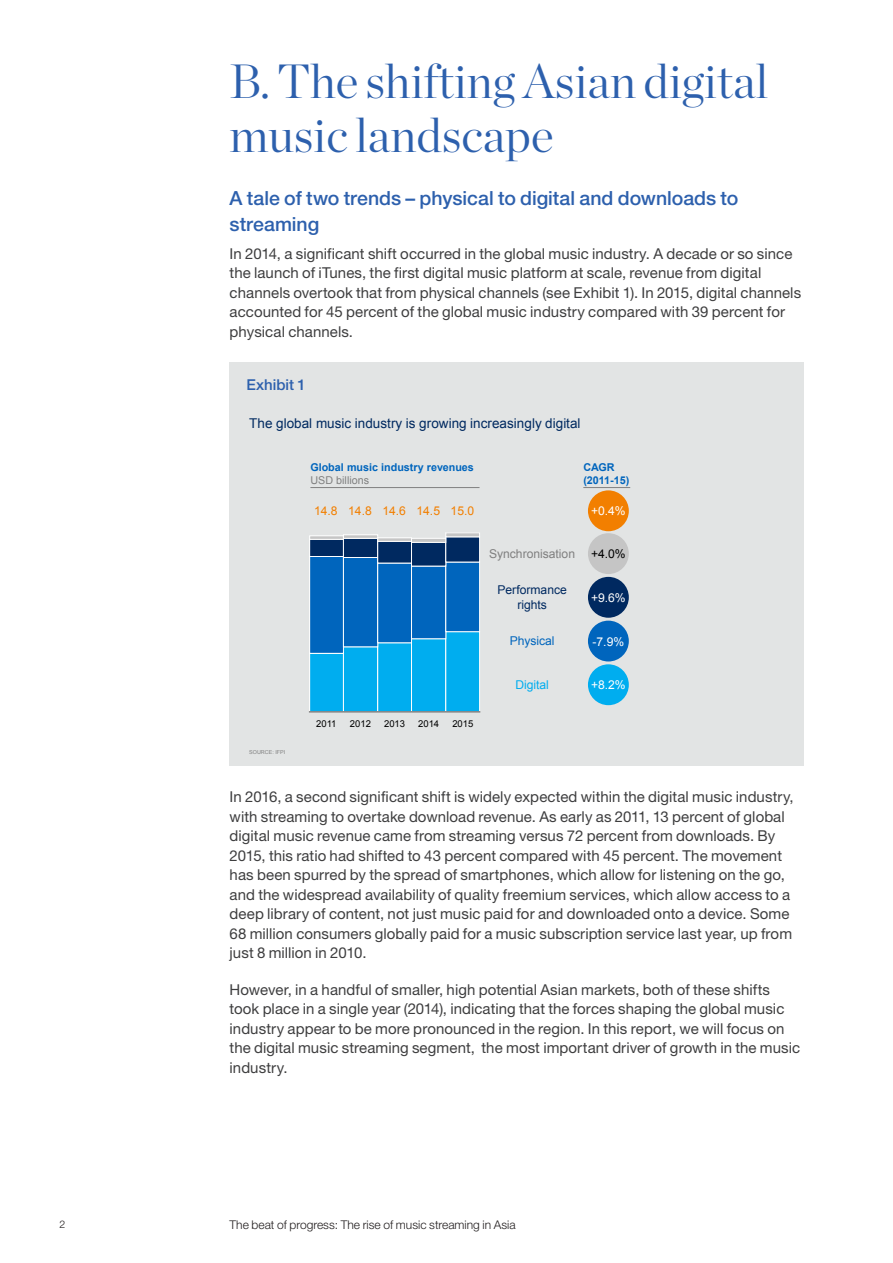
<style>
.page{position:relative;width:893px;height:1263px;background:#fff}
.page>*{position:absolute;margin:0;border:0;box-sizing:border-box;transform-origin:0 0}
.Chapter_heading_32_3{font:300 48px/54px "Chronicle Display";color:#2d60ad}
.Heading___Level_1{font:500 19.5px/25.5px "Helvetica Neue LT Std";color:#2d60ad}
.Body_10_13{font:15px/19.5px "Helvetica Neue LT Std";letter-spacing:.005em;color:#3e3e3f}
.Exhibit_headers_10_1{font:500 15px "Helvetica Neue LT Std";color:#2d60ad}
.t1{font:13.5px "Arial";color:#002960}
.t2{font:12.15px "Arial";color:#fff}
.t3{font:12.15px "Arial";letter-spacing:-.005em;color:#f27f00}
.t4{font:12.15px/14.5px "Arial";color:#002960;text-align:center}
.t5{font:12.15px "Arial";letter-spacing:-.005em;color:#808080}
.t6{font:12.15px "Arial";color:#0065bd}
.t7{font:12.15px "Arial";color:#00adef}
.t8{font:12.15px "Arial";color:#000}
.t9{font:300 12px "Helvetica Neue LT Std";color:#231f20}
.t10{font:700 10.8px/12.9px "Arial";color:#0065bd}
.t11{font:300 10.5px "Helvetica Neue LT Std";color:#231f20}
.t12{font:9.45px "Arial";color:#000}
.t13{font:5.4px "Arial";color:#808080}
.s1{font-weight:400;color:#808080}
</style>
<div class="page">
<div style="left:230px;top:362px;width:574px;height:404px;background:#e2e4e4"></div>
<div style="left:310px;top:653px;width:33px;height:59px;background:#00adef"></div>
<div style="left:309px;top:653px;width:35px;height:59px;border:1px solid #fff"></div>
<div style="left:343px;top:647px;width:35px;height:65px;background:#00adef"></div>
<div style="left:343px;top:646px;width:35px;height:66px;border:1px solid #fff"></div>
<div style="left:378px;top:643px;width:33px;height:69px;background:#00adef"></div>
<div style="left:377px;top:642px;width:35px;height:70px;border:1px solid #fff"></div>
<div style="left:411px;top:639px;width:35px;height:73px;background:#00adef"></div>
<div style="left:411px;top:638px;width:35px;height:74px;border:1px solid #fff"></div>
<div style="left:446px;top:632px;width:34px;height:80px;background:#00adef"></div>
<div style="left:446px;top:631px;width:34px;height:81px;border:1px solid #fff"></div>
<div style="left:310px;top:556px;width:33px;height:97px;background:#0065bd"></div>
<div style="left:309px;top:556px;width:35px;height:98px;border:1px solid #fff"></div>
<div style="left:343px;top:557px;width:35px;height:90px;background:#0065bd"></div>
<div style="left:343px;top:557px;width:35px;height:90px;border:1px solid #fff"></div>
<div style="left:378px;top:563px;width:33px;height:80px;background:#0065bd"></div>
<div style="left:377px;top:563px;width:35px;height:80px;border:1px solid #fff"></div>
<div style="left:411px;top:566px;width:35px;height:73px;background:#0065bd"></div>
<div style="left:411px;top:566px;width:35px;height:73px;border:1px solid #fff"></div>
<div style="left:446px;top:562px;width:34px;height:70px;background:#0065bd"></div>
<div style="left:446px;top:562px;width:34px;height:70px;border:1px solid #fff"></div>
<div style="left:310px;top:539px;width:33px;height:17px;background:#002960"></div>
<div style="left:309px;top:539px;width:35px;height:18px;border:1px solid #fff"></div>
<div style="left:343px;top:538px;width:35px;height:19px;background:#002960"></div>
<div style="left:343px;top:538px;width:35px;height:20px;border:1px solid #fff"></div>
<div style="left:378px;top:541px;width:33px;height:22px;background:#002960"></div>
<div style="left:411px;top:542px;width:35px;height:24px;background:#002960"></div>
<div style="left:411px;top:542px;width:35px;height:24px;border:1px solid #fff"></div>
<div style="left:446px;top:537px;width:34px;height:25px;background:#002960"></div>
<hr style="left:310px;top:536px;width:33px;height:3px;background:#c5c5c5">
<div style="left:309px;top:535px;width:35px;height:5px;border:1px solid #fff"></div>
<hr style="left:343px;top:535px;width:35px;height:3px;background:#c5c5c5">
<div style="left:343px;top:534px;width:35px;height:5px;border:1px solid #fff"></div>
<div style="left:377px;top:538px;width:35px;height:4px;border:1px solid #fff"></div>
<hr style="left:411px;top:538px;width:35px;height:4px;background:#c5c5c5">
<div style="left:411px;top:538px;width:35px;height:5px;border:1px solid #fff"></div>
<hr style="left:446px;top:533px;width:34px;height:4px;background:#c5c5c5">
<div style="left:446px;top:532px;width:34px;height:5px;border:1px solid #fff"></div>
<hr style="left:310px;top:711px;width:170px;height:2px;background:#808080">
<div style="left:588px;top:664px;width:41px;height:41px;background:#00adef;border-radius:50%"></div>
<div style="left:588px;top:621px;width:41px;height:40px;background:#0065bd;border-radius:50%"></div>
<div style="left:588px;top:577px;width:41px;height:41px;background:#002960;border-radius:50%"></div>
<div style="left:588px;top:533px;width:41px;height:41px;background:#c5c5c5;border-radius:50%"></div>
<div style="left:588px;top:490px;width:41px;height:41px;background:#f27f00;border-radius:50%"></div>
<hr style="left:310px;top:487px;width:169px;height:1px;background:#808080">
<hr style="left:583px;top:487px;width:47px;height:1px;background:#808080">
<h2 class="Chapter_heading_32_3" style="left:230px;top:51px;width:540px">B. The shifting Asian digital music landscape</h2>
<h3 class="Heading___Level_1" style="left:230px;top:185px;width:510px">A tale of two trends – physical to digital and downloads to streaming</h3>
<p class="Body_10_13" style="left:230px;top:243px;width:573px">In 2014, a significant shift occurred in the global music industry. A decade or so since the launch of iTunes, the first digital music platform at scale, revenue from digital channels overtook that from physical channels (see Exhibit 1). In 2015, digital channels accounted for 45 percent of the global music industry compared with 39 percent for physical channels.</p>
<h6 class="Exhibit_headers_10_1" style="left:247px;top:375px;width:61px">Exhibit 1</h6>
<p class="t1" style="left:249px;top:414px;width:333px">The global music industry is growing increasingly digital</p>
<p class="t10" style="left:310px;top:461px;width:165px">Global music industry revenues<br><span class="s1">USD billions</span></p>
<p class="t10" style="left:583px;top:461px;width:48px">CAGR (2011-15)</p>
<p class="t3" style="left:314px;top:503px;width:162px">14.8 14.8 14.6 14.5 15.0</p>
<p class="t2" style="left:591px;top:503px;width:36px">+0.4%</p>
<p class="t5" style="left:489px;top:545px;width:87px">Synchronisation</p>
<p class="t8" style="left:591px;top:545px;width:36px">+4.0%</p>
<p class="t4" style="left:497px;top:583px;width:71px">Performance rights</p>
<p class="t2" style="left:591px;top:589px;width:36px">+9.6%</p>
<p class="t6" style="left:510px;top:633px;width:46px">Physical</p>
<p class="t2" style="left:592px;top:633px;width:33px">-7.9%</p>
<p class="t13" style="left:249px;top:748px;width:38px">SOURCE: IFPI</p>
<p class="t12" style="left:316px;top:717px;width:22px">2011</p>
<p class="t12" style="left:350px;top:717px;width:23px">2012</p>
<p class="t12" style="left:384px;top:717px;width:23px">2013</p>
<p class="t12" style="left:418px;top:717px;width:23px">2014</p>
<p class="t12" style="left:452px;top:717px;width:23px">2015</p>
<p class="t7" style="left:515px;top:676px;width:35px">Digital</p>
<p class="t2" style="left:591px;top:677px;width:36px">+8.2%</p>
<p class="Body_10_13" style="left:230px;top:787px;width:566px">In 2016, a second significant shift is widely expected within the digital music industry, with streaming to overtake download revenue. As early as 2011, 13 percent of global digital music revenue came from streaming versus 72 percent from downloads. By 2015, this ratio had shifted to 43 percent compared with 45 percent. The movement has been spurred by the spread of smartphones, which allow for listening on the go, and the widespread availability of quality freemium services, which allow access to a deep library of content, not just music paid for and downloaded onto a device. Some 68 million consumers globally paid for a music subscription service last year, up from just 8 million in 2010.</p>
<p class="Body_10_13" style="left:230px;top:979px;width:572px">However, in a handful of smaller, high potential Asian markets, both of these shifts took place in a single year (2014), indicating that the forces shaping the global music industry appear to be more pronounced in the region. In this report, we will focus on the digital music streaming segment, the most important driver of growth in the music industry.</p>
<p class="t11" style="left:60px;top:1218px;width:7px">2</p>
<p class="t9" style="left:230px;top:1217px;width:288px">The beat of progress: The rise of music streaming in Asia</p>
</div>
